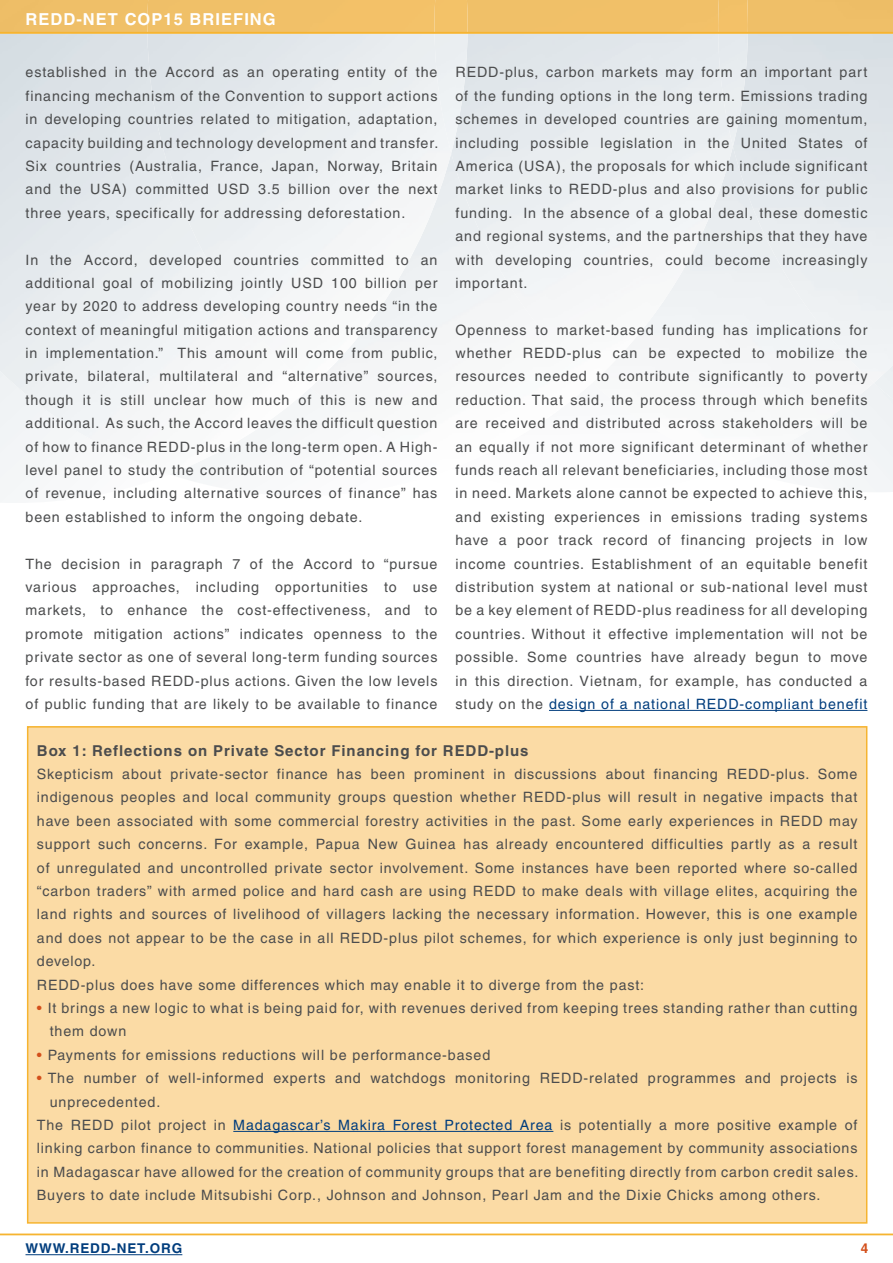
<style>
.page{position:relative;width:893px;height:1263px;background:#fff}
.page>*{position:absolute;margin:0;border:0;box-sizing:border-box;transform-origin:0 0}
.Issue{font:700 16.5px "Helvetica";letter-spacing:.065em;color:#fff}
.box_text_heading{font:700 15px "Helvetica";letter-spacing:.06em;color:#4b4c4d}
.Body_Text{font:14.25px/23.4px "Helvetica";letter-spacing:.065em;color:#4b4c4d;text-align:justify}
.box_text{font:14.25px/23.4px "Helvetica";letter-spacing:.06em;color:#4b4c4d;text-align:justify}
.Bullets{font:14.25px/23.4px "Helvetica";letter-spacing:.065em;color:#4b4c4d}
.More_info{font:700 13.5px "Helvetica";letter-spacing:.065em;color:#013d7d}
.More_info-2{font:700 13.5px "Helvetica";color:#d34f1b}
.s1{color:#013d7d}
.s2{color:#d34f1b}
</style>
<div class="page">
<img style="left:718px;top:34px;width:30px;height:112px">
<svg style="left:0;top:371px;width:893px;height:131px"></svg>
<img style="left:0;top:34px;width:310px;height:440px">
<img style="left:147px;top:34px;width:304px;height:354px">
<img style="left:434px;top:34px;width:34px;height:119px">
<div style="left:0;top:0;width:893px;height:32px;background:#f0c068"></div>
<hr style="left:0;top:1233px;width:893px;height:2px;background:#f6b430">
<hr style="left:0;top:32px;width:893px;height:2px;background:#f6b430">
<hr style="left:26px;top:1254px;width:156px;height:1px;background:#013d7d">
<hr style="left:549px;top:710px;width:318px;height:1px;background:#013d7d">
<div style="left:28px;top:727px;width:839px;height:496px;background:#fbdba5"></div>
<hr style="left:233px;top:1131px;width:320px;height:1px;background:#013d7d">
<p class="Issue" style="left:26px;top:9px;width:113px">REDD-net cop</p>
<p class="Issue" style="left:164px;top:9px;width:114px">15 briefing</p>
<p class="Body_Text" style="left:26px;top:61px;width:414px">established in the Accord as an operating entity of the financing mechanism of the Convention to support actions in developing countries related to mitigation, adaptation, capacity building and technology development and transfer.<br>Six countries (Australia, France, Japan, Norway, Britain and the USA) committed USD 3.5 billion over the next three years, specifically for addressing deforestation.</p>
<p class="Body_Text" style="left:26px;top:248px;width:413px">In the Accord, developed countries committed to an additional goal of mobilizing jointly USD 100 billion per year by 2020 to address developing country needs “in the context of meaningful mitigation actions and transparency in implementation.” This amount will come from public, private, bilateral, multilateral and “alternative” sources, though it is still unclear how much of this is new and additional. As such, the Accord leaves the difficult question of how to finance REDD-plus in the long-term open. A High&shy;level panel to study the contribution of “potential sources of revenue, including alternative sources of finance” has been established to inform the ongoing debate.</p>
<p class="Body_Text" style="left:26px;top:552px;width:413px">The decision in paragraph 7 of the Accord to “pursue various approaches, including opportunities to use markets, to enhance the cost-effectiveness, and to promote mitigation actions” indicates openness to the private sector as one of several long-term funding sources for results-based REDD-plus actions. Given the low levels of public funding that are likely to be available to finance</p>
<p class="Body_Text" style="left:455px;top:61px;width:413px">REDD-plus, carbon markets may form an important part of the funding options in the long term. Emissions trading schemes in developed countries are gaining momentum, including possible legislation in the United States of America (USA), the proposals for which include significant market links to REDD-plus and also provisions for public funding. In the absence of a global deal, these domestic and regional systems, and the partnerships that they have with developing countries, could become increasingly important.</p>
<p class="Body_Text" style="left:455px;top:318px;width:413px">Openness to market-based funding has implications for whether REDD-plus can be expected to mobilize the resources needed to contribute significantly to poverty reduction. That said, the process through which benefits are received and distributed across stakeholders will be an equally if not more significant determinant of whether funds reach all relevant beneficiaries, including those most in need. Markets alone cannot be expected to achieve this, and existing experiences in emissions trading systems have a poor track record of financing projects in low income countries. Establishment of an equitable benefit distribution system at national or sub-national level must be a key element of REDD-plus readiness for all developing countries. Without it effective implementation will not be possible. Some countries have already begun to move in this direction. Vietnam, for example, has conducted a study on the <span class="s1">design of a national REDD-compliant benefit</span></p>
<p class="box_text_heading" style="left:37px;top:741px;width:493px">Box 1: Reflections on Private Sector Financing for REDD-plus</p>
<p class="box_text" style="left:37px;top:762px;width:822px">Skepticism about private-sector finance has been prominent in discussions about financing REDD-plus. Some indigenous peoples and local community groups question whether REDD-plus will result in negative impacts that have been associated with some commercial forestry activities in the past. Some early experiences in REDD may support such concerns. For example, Papua New Guinea has already encountered difficulties partly as a result of unregulated and uncontrolled private sector involvement. Some instances have been reported where so-called “carbon traders” with armed police and hard cash are using REDD to make deals with village elites, acquiring the land rights and sources of livelihood of villagers lacking the necessary information. However, this is one example and does not appear to be the case in all REDD-plus pilot schemes, for which experience is only just beginning to develop.</p>
<p class="box_text" style="left:37px;top:973px;width:609px">REDD-plus does have some differences which may enable it to diverge from the past:</p>
<p class="Bullets" style="left:50px;top:996px;width:809px;text-indent:-13px"><span class="s2">•</span> It brings a new logic to what is being paid for, with revenues derived from keeping trees standing rather than cutting them down</p>
<p class="Bullets" style="left:37px;top:1043px;width:455px"><span class="s2">•</span> Payments for emissions reductions will be performance-based</p>
<p class="Bullets" style="left:50px;top:1066px;width:809px;text-indent:-13px"><span class="s2">•</span> The number of well-informed experts and watchdogs monitoring REDD-related programmes and projects is unprecedented.</p>
<p class="box_text" style="left:37px;top:1113px;width:823px">The REDD pilot project in <span class="s1">Madagascar’s Makira Forest Protected Area</span> is potentially a more positive example of linking carbon finance to communities. National policies that support forest management by community associations in Madagascar have allowed for the creation of community groups that are benefiting directly from carbon credit sales.<br>Buyers to date include Mitsubishi Corp., Johnson and Johnson, Pearl Jam and the Dixie Chicks among others.</p>
<p class="More_info" style="left:26px;top:1240px;width:66px">www.redd</p>
<p class="More_info" style="left:111px;top:1240px;width:72px">-net.org</p>
<p class="More_info-2" style="left:861px;top:1240px;width:9px">4</p>
</div>
